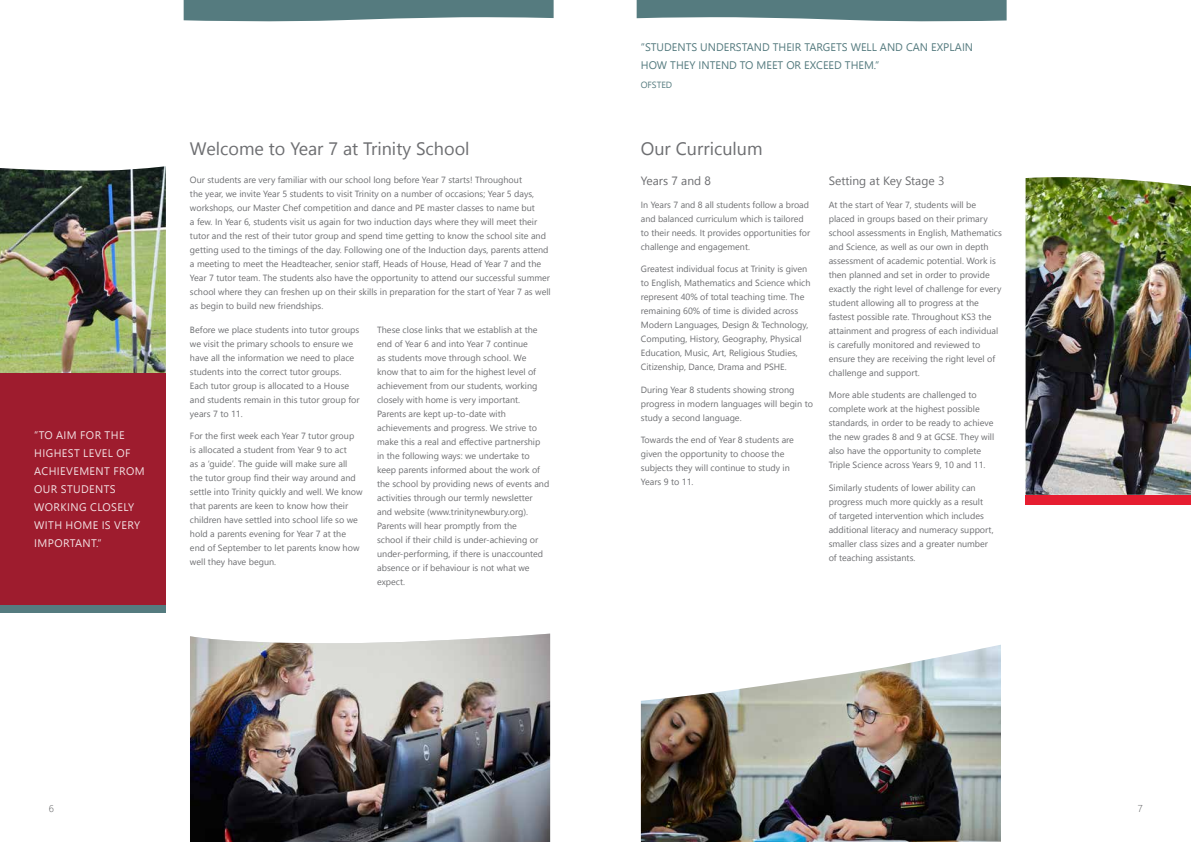
<style>
.page{position:relative;width:1191px;height:842px;background:#fff}
.page>*{position:absolute;margin:0;border:0;box-sizing:border-box;transform-origin:0 0}
.t1{font:18px "Segoe UI";color:#6d6e71}
.t2{font:12px "Segoe UI";color:#6d6e71}
.t3{font:11px/18px "Segoe UI";letter-spacing:.035em;color:#fff}
.t4{font:11px/18px "Segoe UI";color:#557b7f}
.t5{font:300 10px "Segoe UI";color:#58595b}
.t6{font:9px/14px "Segoe UI";color:#6d6e71}
.t7{font:9px "Segoe UI";color:#557b7f}
</style>
<div class="page">
<img style="left:190px;top:634px;width:360px;height:208px">
<img style="left:0;top:166px;width:166px;height:207px">
<div style="left:0;top:588px;width:166px;height:24px;background:#557b7f"></div>
<div style="left:0;top:373px;width:166px;height:231px;background:#9e1c2e"></div>
<svg style="left:184px;top:0;width:369px;height:22px;background:#6a8b8e"></svg>
<div style="left:1025px;top:495px;width:166px;height:10px;background:#e61d30"></div>
<img style="left:1025px;top:177px;width:166px;height:318px">
<img style="left:641px;top:645px;width:360px;height:197px">
<svg style="left:636px;top:0;width:370px;height:22px;background:#6a8b8f"></svg>
<p class="t3" style="left:34px;top:426px;width:112px">“TO AIM FOR THE<br>HIGHEST LEVEL OF<br>ACHIEVEMENT FROM<br>OUR STUDENTS<br>WORKING CLOSELY<br>WITH HOME IS VERY<br>IMPORTANT.“</p>
<h1 class="t1" style="left:190px;top:134px;width:281px">Welcome to Year 7 at Trinity School</h1>
<p class="t6" style="left:190px;top:173px;width:362px">Our students are very familiar with our school long before Year 7 starts! Throughout<br>the year, we invite Year 5 students to visit Trinity on a number of occasions; Year 5 days, workshops, our Master Chef competition and dance and PE master classes to name but<br>a few. In Year 6, students visit us again for two induction days where they will meet their tutor and the rest of their tutor group and spend time getting to know the school site and getting used to the timings of the day. Following one of the Induction days, parents attend a meeting to meet the Headteacher, senior staff, Heads of House, Head of Year 7 and the Year 7 tutor team. The students also have the opportunity to attend our successful summer school where they can freshen up on their skills in preparation for the start of Year 7 as well as begin to build new friendships.</p>
<p class="t6" style="left:190px;top:322px;width:171px">Before we place students into tutor groups we visit the primary schools to ensure we have all the information we need to place students into the correct tutor groups.<br>Each tutor group is allocated to a House and students remain in this tutor group for years 7 to 11.</p>
<p class="t6" style="left:190px;top:429px;width:174px">For the first week each Year 7 tutor group<br>is allocated a student from Year 9 to act<br>as a ‘guide’. The guide will make sure all<br>the tutor group find their way around and settle into Trinity quickly and well. We know that parents are keen to know how their children have settled into school life so we hold a parents evening for Year 7 at the end of September to let parents know how well they have begun.</p>
<p class="t6" style="left:377px;top:322px;width:174px">These close links that we establish at the end of Year 6 and into Year 7 continue<br>as students move through school. We know that to aim for the highest level of achievement from our students, working closely with home is very important.<br>Parents are kept up-to-date with achievements and progress. We strive to make this a real and effective partnership in the following ways: we undertake to keep parents informed about the work of the school by providing news of events and activities through our termly newsletter and website (www.trinitynewbury.org).<br>Parents will hear promptly from the<br>school if their child is under-achieving or under-performing, if there is unaccounted absence or if behaviour is not what we expect.</p>
<p class="t4" style="left:641px;top:38px;width:334px">“STUDENTS UNDERSTAND THEIR TARGETS WELL AND CAN EXPLAIN<br>HOW THEY INTEND TO MEET OR EXCEED THEM.“</p>
<p class="t7" style="left:641px;top:78px;width:33px">OFSTED</p>
<h1 class="t1" style="left:641px;top:134px;width:123px">Our Curriculum</h1>
<h2 class="t2" style="left:641px;top:171px;width:72px">Years 7 and 8</h2>
<p class="t6" style="left:641px;top:197px;width:171px">In Years 7 and 8 all students follow a broad and balanced curriculum which is tailored to their needs. It provides opportunities for challenge and engagement.</p>
<p class="t6" style="left:641px;top:262px;width:171px">Greatest individual focus at Trinity is given to English, Mathematics and Science which represent 40% of total teaching time. The remaining 60% of time is divided across Modern Languages, Design &amp; Technology, Computing, History, Geography, Physical Education, Music, Art, Religious Studies, Citizenship, Dance, Drama and PSHE.</p>
<p class="t6" style="left:641px;top:382px;width:174px">During Year 8 students showing strong progress in modern languages will begin to study a second language.</p>
<p class="t6" style="left:641px;top:433px;width:155px">Towards the end of Year 8 students are given the opportunity to choose the subjects they will continue to study in<br>Years 9 to 11.</p>
<h2 class="t2" style="left:828px;top:171px;width:117px">Setting at Key Stage 3</h2>
<p class="t6" style="left:828px;top:197px;width:175px">At the start of Year 7, students will be placed in groups based on their primary school assessments in English, Mathematics and Science, as well as our own in depth assessment of academic potential. Work is then planned and set in order to provide exactly the right level of challenge for every student allowing all to progress at the fastest possible rate. Throughout KS3 the attainment and progress of each individual is carefully monitored and reviewed to ensure they are receiving the right level of challenge and support.</p>
<p class="t6" style="left:828px;top:388px;width:167px">More able students are challenged to complete work at the highest possible standards, in order to be ready to achieve the new grades 8 and 9 at GCSE. They will also have the opportunity to complete Triple Science across Years 9, 10 and 11.</p>
<p class="t6" style="left:828px;top:480px;width:166px">Similarly students of lower ability can progress much more quickly as a result<br>of targeted intervention which includes additional literacy and numeracy support, smaller class sizes and a greater number of teaching assistants.</p>
<p class="t5" style="left:49px;top:801px;width:7px">6</p>
<p class="t5" style="left:1137px;top:801px;width:6px">7</p>
</div>
